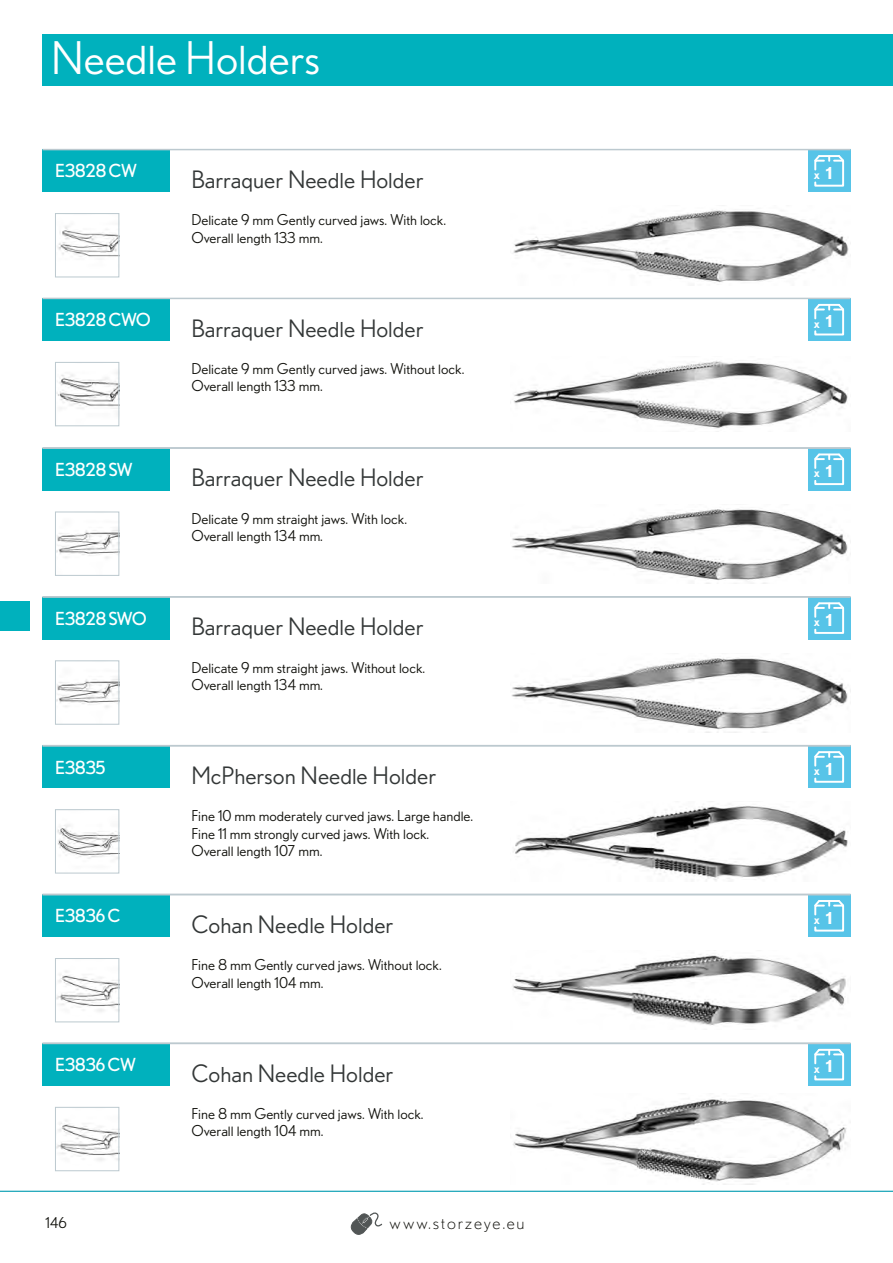
<style>
.page{position:relative;width:893px;height:1263px;background:#fff}
.page>*{position:absolute;margin:0;border:0;box-sizing:border-box;transform-origin:0 0}
.t1{font:45px "Nobel BL";color:#fff}
.Produktname{font:24px "Nobel BL";color:#333737}
.Produktnummer{font:18px "Nobel BL";letter-spacing:-.03em;color:#fff}
.t2{font:300 18px "Nobel BL";letter-spacing:.1em;color:#12120d}
.t3{font:700 16.5px "Nobel BL";color:#fff}
.Produktbeschreibung{font:15px/17.2px "Nobel BL";color:#12120d}
.t4{font:500 13.2px "Nobel BL";color:#fff}
</style>
<div class="page">
<img style="left:513px;top:210px;width:336px;height:72px">
<img style="left:514px;top:361px;width:334px;height:71px">
<div style="left:808px;top:150px;width:42px;height:42px;background:#57c4e8"></div>
<svg style="left:814px;top:155px;width:31px;height:32px"></svg>
<div style="left:808px;top:298px;width:42px;height:43px;background:#57c4e8"></div>
<svg style="left:814px;top:303px;width:31px;height:33px"></svg>
<div style="left:43px;top:150px;width:127px;height:42px;background:#00b1bd"></div>
<div style="left:43px;top:298px;width:127px;height:43px;background:#00b1bd"></div>
<img style="left:58px;top:226px;width:59px;height:31px">
<div style="left:55px;top:213px;width:64px;height:64px;border:1px solid #bcc9cf"></div>
<img style="left:57px;top:374px;width:60px;height:35px">
<div style="left:55px;top:362px;width:64px;height:64px;border:1px solid #bcc9cf"></div>
<hr style="left:43px;top:149px;width:807px;height:1px;background:#bcc9cf">
<hr style="left:43px;top:298px;width:807px;height:1px;background:#bcc9cf">
<img style="left:511px;top:509px;width:337px;height:72px">
<img style="left:511px;top:658px;width:337px;height:74px">
<img style="left:513px;top:801px;width:335px;height:80px">
<img style="left:512px;top:954px;width:334px;height:72px">
<img style="left:513px;top:1099px;width:334px;height:85px">
<div style="left:808px;top:448px;width:42px;height:42px;background:#57c4e8"></div>
<svg style="left:814px;top:453px;width:31px;height:33px"></svg>
<div style="left:808px;top:597px;width:42px;height:42px;background:#57c4e8"></div>
<svg style="left:814px;top:602px;width:31px;height:32px"></svg>
<div style="left:808px;top:746px;width:42px;height:42px;background:#57c4e8"></div>
<svg style="left:814px;top:751px;width:31px;height:32px"></svg>
<div style="left:808px;top:894px;width:42px;height:43px;background:#57c4e8"></div>
<svg style="left:814px;top:900px;width:31px;height:32px"></svg>
<div style="left:808px;top:1043px;width:42px;height:43px;background:#57c4e8"></div>
<svg style="left:814px;top:1048px;width:31px;height:33px"></svg>
<div style="left:43px;top:448px;width:127px;height:42px;background:#00b1bd"></div>
<div style="left:43px;top:597px;width:127px;height:42px;background:#00b1bd"></div>
<div style="left:43px;top:746px;width:127px;height:42px;background:#00b1bd"></div>
<div style="left:43px;top:894px;width:127px;height:43px;background:#00b1bd"></div>
<div style="left:43px;top:1043px;width:127px;height:43px;background:#00b1bd"></div>
<img style="left:57px;top:530px;width:60px;height:29px">
<div style="left:55px;top:512px;width:64px;height:64px;border:1px solid #bcc9cf"></div>
<img style="left:57px;top:679px;width:60px;height:29px">
<div style="left:55px;top:661px;width:64px;height:63px;border:1px solid #bcc9cf"></div>
<img style="left:57px;top:824px;width:60px;height:35px">
<div style="left:55px;top:809px;width:64px;height:64px;border:1px solid #bcc9cf"></div>
<img style="left:57px;top:971px;width:60px;height:41px">
<div style="left:55px;top:958px;width:64px;height:64px;border:1px solid #bcc9cf"></div>
<img style="left:57px;top:1120px;width:60px;height:41px">
<div style="left:55px;top:1107px;width:64px;height:64px;border:1px solid #bcc9cf"></div>
<hr style="left:43px;top:447px;width:807px;height:2px;background:#bcc9cf">
<hr style="left:43px;top:596px;width:807px;height:2px;background:#bcc9cf">
<hr style="left:43px;top:745px;width:807px;height:1px;background:#bcc9cf">
<hr style="left:43px;top:894px;width:807px;height:1px;background:#bcc9cf">
<hr style="left:43px;top:1042px;width:807px;height:2px;background:#bcc9cf">
<div style="left:43px;top:34px;width:850px;height:51px;background:#00b1bd"></div>
<hr style="left:0;top:1191px;width:893px;height:1px;background:#009bb0">
<svg style="left:350px;top:1212px;width:33px;height:23px"></svg>
<div style="left:0;top:601px;width:30px;height:30px;background:#00b1bd"></div>
<h1 class="t1" style="left:51px;top:33px;width:271px">Needle Holders</h1>
<p class="Produktnummer" style="left:55px;top:161px;width:83px">E3828 CW</p>
<p class="Produktnummer" style="left:55px;top:309px;width:97px">E3828 CWO</p>
<p class="Produktnummer" style="left:55px;top:459px;width:79px">E3828 SW</p>
<p class="Produktnummer" style="left:55px;top:608px;width:93px">E3828 SWO</p>
<p class="Produktnummer" style="left:55px;top:757px;width:52px">E3835</p>
<p class="Produktnummer" style="left:55px;top:905px;width:67px">E3836 C</p>
<p class="Produktnummer" style="left:55px;top:1054px;width:83px">E3836 CW</p>
<p class="Produktname" style="left:191px;top:166px;width:234px">Barraquer Needle Holder</p>
<p class="Produktbeschreibung" style="left:191px;top:211px;width:256px">Delicate 9 mm Gently curved jaws. With lock.<br>Overall length 133 mm.</p>
<p class="Produktname" style="left:191px;top:314px;width:234px">Barraquer Needle Holder</p>
<p class="Produktbeschreibung" style="left:191px;top:360px;width:274px">Delicate 9 mm Gently curved jaws. Without lock.<br>Overall length 133 mm.</p>
<p class="Produktname" style="left:191px;top:464px;width:234px">Barraquer Needle Holder</p>
<p class="Produktbeschreibung" style="left:191px;top:510px;width:217px">Delicate 9 mm straight jaws. With lock.<br>Overall length 134 mm.</p>
<p class="Produktname" style="left:191px;top:613px;width:234px">Barraquer Needle Holder</p>
<p class="Produktbeschreibung" style="left:191px;top:658px;width:235px">Delicate 9 mm straight jaws. Without lock.<br>Overall length 134 mm.</p>
<p class="Produktname" style="left:191px;top:762px;width:246px">McPherson Needle Holder</p>
<p class="Produktbeschreibung" style="left:191px;top:807px;width:283px">Fine 10 mm moderately curved jaws. Large handle.<br>Fine 11 mm strongly curved jaws. With lock.<br>Overall length 107 mm.</p>
<p class="Produktname" style="left:191px;top:910px;width:204px">Cohan Needle Holder</p>
<p class="Produktbeschreibung" style="left:191px;top:956px;width:252px">Fine 8 mm Gently curved jaws. Without lock.<br>Overall length 104 mm.</p>
<p class="Produktname" style="left:191px;top:1059px;width:204px">Cohan Needle Holder</p>
<p class="Produktbeschreibung" style="left:191px;top:1105px;width:234px">Fine 8 mm Gently curved jaws. With lock.<br>Overall length 104 mm.</p>
<p class="Produktbeschreibung" style="left:45px;top:1214px;width:23px">146</p>
<p class="t2" style="left:390px;top:1212px;width:136px">www.storzeye.eu</p>
<p class="t4" style="left:814px;top:166px;width:8px">x</p>
<p class="t3" style="left:826px;top:163px;width:8px">1</p>
<p class="t4" style="left:814px;top:315px;width:8px">x</p>
<p class="t3" style="left:826px;top:312px;width:8px">1</p>
<p class="t4" style="left:814px;top:465px;width:8px">x</p>
<p class="t3" style="left:826px;top:461px;width:8px">1</p>
<p class="t4" style="left:814px;top:614px;width:8px">x</p>
<p class="t3" style="left:826px;top:610px;width:8px">1</p>
<p class="t4" style="left:814px;top:762px;width:8px">x</p>
<p class="t3" style="left:826px;top:759px;width:8px">1</p>
<p class="t4" style="left:814px;top:911px;width:8px">x</p>
<p class="t3" style="left:826px;top:908px;width:8px">1</p>
<p class="t4" style="left:814px;top:1060px;width:8px">x</p>
<p class="t3" style="left:826px;top:1057px;width:8px">1</p>
</div>
